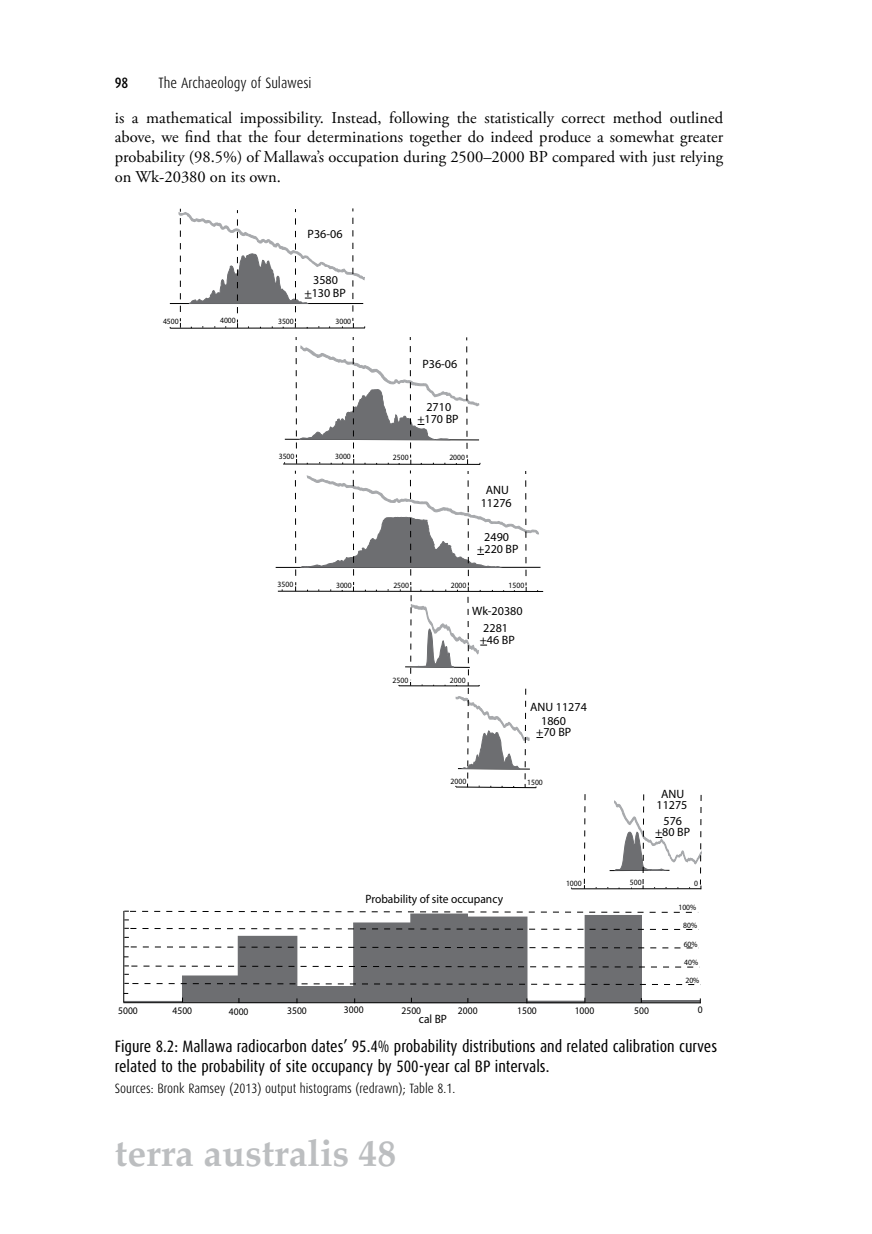
<style>
.page{position:relative;width:872px;height:1234px;background:#fff}
.page>*{position:absolute;margin:0;border:0;box-sizing:border-box;transform-origin:0 0}
.t1{font:700 37.5px "Palatino";color:#bcbec0}
.t2{font:16.5px/19.8px "Adobe Garamond Pro";color:#000;text-align:justify}
.t3{font:16.5px/19.5px "Dax Condensed";color:#000}
.t4{font:300 15px "Dax Condensed";color:#000}
.t5{font:500 15px "Dax Condensed";color:#000}
.t6{font:300 13.5px "Dax Condensed";color:#000}
.t7{font:12.15px/12.6px "Myriad Pro";color:#000;text-align:center}
.t8{font:12.15px "Myriad Pro";color:#000;scale:.95 1}
.t9{font:10.05px "Myriad Pro";color:#000;scale:.95 1}
.t10{font:8.1px/17.5px "Myriad Pro";color:#000;text-align:center;scale:.95 1}
</style>
<div class="page">
<hr style="left:170px;top:327px;width:195px;height:1px;background:#000">
<hr style="left:170px;top:303px;width:193px;height:1px;background:#000">
<hr style="left:283px;top:463px;width:197px;height:2px;background:#000">
<hr style="left:278px;top:590px;width:265px;height:2px;background:#000">
<hr style="left:276px;top:567px;width:264px;height:1px;background:#000">
<hr style="left:571px;top:888px;width:130px;height:1px;background:#000">
<hr style="left:609px;top:869px;width:60px;height:1px;background:#000">
<div style="left:182px;top:975px;width:56px;height:26px;background:#6d6e71"></div>
<div style="left:182px;top:975px;width:57px;height:26px;border:1px solid #6d6e71"></div>
<div style="left:238px;top:936px;width:59px;height:66px;background:#6d6e71"></div>
<div style="left:238px;top:935px;width:59px;height:67px;border:1px solid #6d6e71"></div>
<div style="left:297px;top:986px;width:57px;height:15px;background:#6d6e71"></div>
<div style="left:354px;top:922px;width:56px;height:80px;background:#6d6e71"></div>
<div style="left:353px;top:922px;width:58px;height:80px;border:1px solid #6d6e71"></div>
<div style="left:411px;top:913px;width:56px;height:89px;background:#6d6e71"></div>
<div style="left:410px;top:913px;width:58px;height:89px;border:1px solid #6d6e71"></div>
<div style="left:468px;top:916px;width:59px;height:85px;background:#6d6e71"></div>
<div style="left:467px;top:916px;width:60px;height:86px;border:1px solid #6d6e71"></div>
<div style="left:585px;top:915px;width:56px;height:87px;background:#6d6e71"></div>
<div style="left:641px;top:1000px;width:59px;height:2px;border:1px solid #6d6e71"></div>
<svg style="left:178px;top:208px;width:187px;height:120px"></svg>
<svg style="left:284px;top:337px;width:196px;height:127px"></svg>
<svg style="left:295px;top:470px;width:248px;height:318px"></svg>
<svg style="left:583px;top:794px;width:3px;height:94px"></svg>
<svg style="left:614px;top:794px;width:88px;height:95px"></svg>
<hr style="left:123px;top:1001px;width:577px;height:2px;background:#000">
<hr style="left:123px;top:910px;width:1px;height:91px;background:#000">
<svg style="left:124px;top:982px;width:577px;height:3px"></svg>
<svg style="left:124px;top:964px;width:576px;height:3px"></svg>
<svg style="left:124px;top:945px;width:575px;height:3px"></svg>
<svg style="left:124px;top:927px;width:575px;height:3px"></svg>
<svg style="left:124px;top:910px;width:575px;height:3px"></svg>
<p class="t5" style="left:115px;top:75px;width:15px">98</p>
<p class="t4" style="left:158px;top:75px;width:155px">The Archaeology of Sulawesi</p>
<p class="t2" style="left:115px;top:108px;width:610px">is a mathematical impossibility. Instead, following the statistically correct method outlined above, we find that the four determinations together do indeed produce a somewhat greater probability (98.5%) of Mallawa’s occupation during 2500–2000 BP compared with just relying on Wk‑20380 on its own.</p>
<p class="t7" style="left:307px;top:227px;width:36px">P36-06</p>
<p class="t9" style="left:118px;top:1003px;width:22px">5000</p>
<p class="t10" style="left:163px;top:312px;width:18px">4500</p>
<p class="t10" style="left:220px;top:311px;width:18px">4000</p>
<p class="t10" style="left:278px;top:312px;width:18px">3500</p>
<p class="t7" style="left:304px;top:273px;width:43px">3580 +130 BP</p>
<p class="t10" style="left:335px;top:312px;width:18px">3000</p>
<p class="t10" style="left:279px;top:447px;width:18px">3500</p>
<p class="t10" style="left:335px;top:447px;width:18px">3000</p>
<p class="t7" style="left:422px;top:357px;width:36px">P36-06</p>
<p class="t7" style="left:417px;top:400px;width:43px">2710 +170 BP</p>
<p class="t10" style="left:393px;top:448px;width:18px">2500</p>
<p class="t10" style="left:449px;top:448px;width:18px">2000</p>
<p class="t7" style="left:481px;top:483px;width:32px">ANU<br>11276</p>
<p class="t7" style="left:477px;top:531px;width:43px;line-height:12.1px">2490 +220 BP</p>
<p class="t10" style="left:277px;top:575px;width:18px">3500</p>
<p class="t10" style="left:336px;top:576px;width:18px">3000</p>
<p class="t10" style="left:393px;top:576px;width:18px">2500</p>
<p class="t10" style="left:451px;top:576px;width:18px">2000</p>
<p class="t10" style="left:508px;top:576px;width:18px">1500</p>
<p class="t7" style="left:472px;top:602px;width:52px;line-height:16.6px">Wk-20380<br>2281</p>
<p class="t7" style="left:480px;top:633px;width:37px">+46 BP</p>
<p class="t10" style="left:392px;top:671px;width:18px">2500</p>
<p class="t10" style="left:450px;top:671px;width:18px">2000</p>
<p class="t10" style="left:450px;top:771px;width:18px">2000</p>
<p class="t7" style="left:541px;top:699px;width:47px;line-height:14.1px;text-align:left;text-indent:-11px">ANU 11274<br>1860</p>
<p class="t7" style="left:536px;top:725px;width:37px">+70 BP</p>
<p class="t10" style="left:527px;top:773px;width:18px">1500</p>
<p class="t8" style="left:365px;top:891px;width:146px">Probability of site occupancy</p>
<p class="t10" style="left:566px;top:873px;width:18px">1000</p>
<p class="t7" style="left:656px;top:788px;width:32px;line-height:11.1px">ANU<br>11275</p>
<p class="t7" style="left:655px;top:814px;width:37px;line-height:11.6px">576 +80 BP</p>
<p class="t10" style="left:630px;top:873px;width:14px">500</p>
<p class="t10" style="left:694px;top:873px;width:6px">0</p>
<p class="t10" style="left:678px;top:898px;width:21px">100%<br>80%</p>
<p class="t10" style="left:683px;top:934px;width:16px">60%</p>
<p class="t10" style="left:684px;top:953px;width:16px">40%</p>
<p class="t10" style="left:685px;top:971px;width:16px">20%</p>
<p class="t9" style="left:173px;top:1003px;width:22px">4500</p>
<p class="t9" style="left:229px;top:1005px;width:22px">4000</p>
<p class="t9" style="left:287px;top:1004px;width:22px">3500</p>
<p class="t9" style="left:344px;top:1003px;width:22px">3000</p>
<p class="t9" style="left:401px;top:1004px;width:22px">2500</p>
<p class="t9" style="left:458px;top:1004px;width:22px">2000</p>
<p class="t9" style="left:517px;top:1003px;width:22px">1500</p>
<p class="t9" style="left:574px;top:1003px;width:22px">1000</p>
<p class="t9" style="left:634px;top:1003px;width:17px">500</p>
<p class="t9" style="left:697px;top:1003px;width:7px">0</p>
<p class="t8" style="left:419px;top:1011px;width:31px">cal BP</p>
<p class="t3" style="left:115px;top:1036px;width:604px">Figure 8.2: Mallawa radiocarbon dates’ 95.4% probability distributions and related calibration curves related to the probability of site occupancy by 500-year cal BP intervals.</p>
<p class="t6" style="left:115px;top:1080px;width:342px">Sources: Bronk Ramsey (2013) output histograms (redrawn); Table 8.1.</p>
<h1 class="t1" style="left:115px;top:1120px;width:283px">terra australis 48</h1>
</div>
